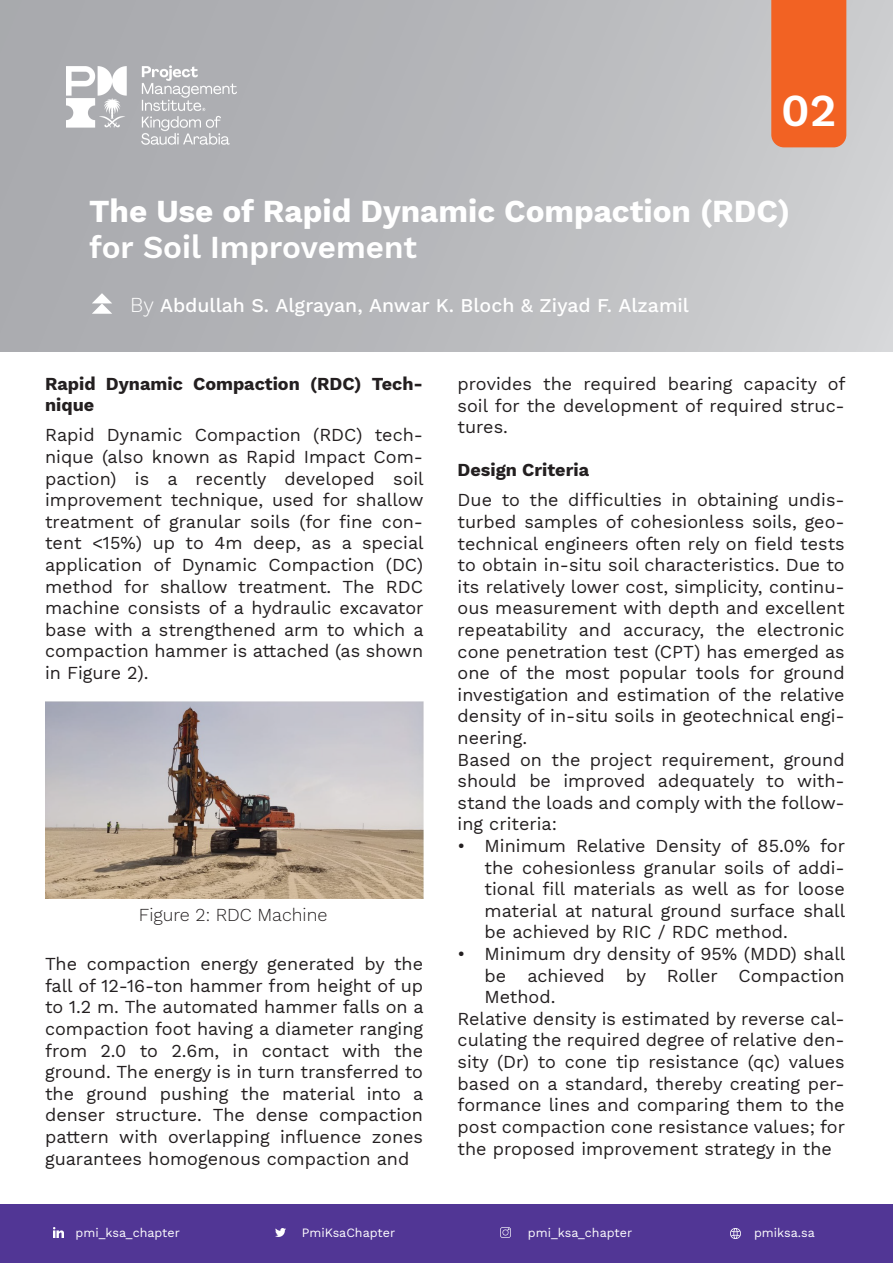
<style>
.page{position:relative;width:893px;height:1263px;background:#fff}
.page>*{position:absolute;margin:0;border:0;box-sizing:border-box;transform-origin:0 0}
.t1{font:600 45px "Work Sans";color:#fff}
.t2{font:700 31.5px "Work Sans";color:#fff}
.t3{font:600 31.5px "Work Sans";color:#fff}
.t4{font:500 19.5px "Work Sans";color:#fff}
.t5{font:18px/21.6px "Work Sans";color:#231f20;text-align:justify}
.t6{font:700 18px/21.6px "Work Sans";color:#231f20}
.t7{font:300 18px "Work Sans";color:#231f20}
.t8{font:12.6px "Work Sans";color:#fff}
.s1{font-weight:300;font-size:21px}
</style>
<div class="page">
<div style="left:0;top:0;width:893px;height:351px;background:linear-gradient(to right,#a4a6aa,#cdced0)"></div>
<svg style="left:92px;top:293px;width:20px;height:21px"></svg>
<div style="left:771px;top:0;width:75px;height:147px;background:#f26223"></div>
<img style="left:65px;top:66px;width:173px;height:79px">
<div style="left:0;top:1204px;width:893px;height:59px;background:#513695"></div>
<svg style="left:501px;top:1227px;width:10px;height:11px"></svg>
<svg style="left:731px;top:1228px;width:9px;height:10px"></svg>
<svg style="left:54px;top:1228px;width:10px;height:10px"></svg>
<svg style="left:275px;top:1228px;width:10px;height:9px"></svg>
<img style="left:46px;top:702px;width:378px;height:197px">
<h1 class="t1" style="left:781px;top:76px;width:57px">02</h1>
<h2 class="t2" style="left:89px;top:187px;width:702px">The Use of Rapid Dynamic Compaction (RDC)</h2>
<h2 class="t3" style="left:89px;top:223px;width:329px">for Soil Improvement</h2>
<p class="t4" style="left:130px;top:294px;width:560px"><span class="s1">By</span> Abdullah S. Algrayan, Anwar K. Bloch &amp; Ziyad F. Alzamil</p>
<p class="t6" style="left:45px;top:372px;width:379px">Rapid Dynamic Compaction (RDC) Tech&shy;nique</p>
<p class="t5" style="left:45px;top:424px;width:380px">Rapid Dynamic Compaction (RDC) tech&shy;nique (also known as Rapid Impact Com&shy;paction) is a recently developed soil improvement technique, used for shallow treatment of granular soils (for fine con&shy;tent &lt;15%) up to 4m deep, as a special application of Dynamic Compaction (DC) method for shallow treatment. The RDC machine consists of a hydraulic excavator base with a strengthened arm to which a compaction hammer is attached (as shown in Figure 2).</p>
<p class="t7" style="left:139px;top:901px;width:190px">Figure 2: RDC Machine</p>
<p class="t5" style="left:45px;top:952px;width:380px">The compaction energy generated by the fall of 12-16-ton hammer from height of up to 1.2 m. The automated hammer falls on a compaction foot having a diameter ranging from 2.0 to 2.6m, in contact with the ground. The energy is in turn transferred to the ground pushing the material into a denser structure. The dense compaction pattern with overlapping influence zones guarantees homogenous compaction and</p>
<p class="t5" style="left:458px;top:372px;width:389px">provides the required bearing capacity of soil for the development of required struc&shy;tures.</p>
<p class="t6" style="left:458px;top:459px;width:133px">Design Criteria</p>
<p class="t5" style="left:458px;top:489px;width:389px;text-align:left">Due to the difficulties in obtaining undis&shy;turbed samples of cohesionless soils, geo&shy;technical engineers often rely on field tests to obtain in-situ soil characteristics. Due to its relatively lower cost, simplicity, continu&shy;ous measurement with depth and excellent repeatability and accuracy, the electronic cone penetration test (CPT) has emerged as one of the most popular tools for ground investigation and estimation of the relative density of in-situ soils in geotechnical engi&shy;neering.<br>Based on the project requirement, ground should be improved adequately to with&shy;stand the loads and comply with the follow&shy;ing criteria:</p>
<p class="t5" style="left:485px;top:834px;width:362px;text-indent:-27px">• Minimum Relative Density of 85.0% for the cohesionless granular soils of addi&shy;tional fill materials as well as for loose material at natural ground surface shall be achieved by RIC / RDC method.</p>
<p class="t5" style="left:458px;top:942px;width:389px">• Minimum dry density of 95% (MDD) shall</p>
<p class="t5" style="left:485px;top:964px;width:362px">be achieved by Roller Compaction</p>
<p class="t5" style="left:485px;top:985px;width:72px">Method.</p>
<p class="t5" style="left:458px;top:1007px;width:389px">Relative density is estimated by reverse cal-</p>
<p class="t5" style="left:458px;top:1029px;width:389px">culating the required degree of relative den-</p>
<p class="t5" style="left:458px;top:1050px;width:389px">sity (Dr) to cone tip resistance (qc) values</p>
<p class="t5" style="left:458px;top:1072px;width:389px">based on a standard, thereby creating per-</p>
<p class="t5" style="left:458px;top:1093px;width:389px">formance lines and comparing them to the</p>
<p class="t5" style="left:458px;top:1115px;width:389px">post compaction cone resistance values; for</p>
<p class="t5" style="left:458px;top:1137px;width:376px">the proposed improvement strategy in the</p>
<p class="t8" style="left:76px;top:1223px;width:106px">pmi_ksa_chapter</p>
<p class="t8" style="left:302px;top:1223px;width:95px">PmiKsaChapter</p>
<p class="t8" style="left:528px;top:1223px;width:106px">pmi_ksa_chapter</p>
<p class="t8" style="left:754px;top:1223px;width:62px">pmiksa.sa</p>
</div>
